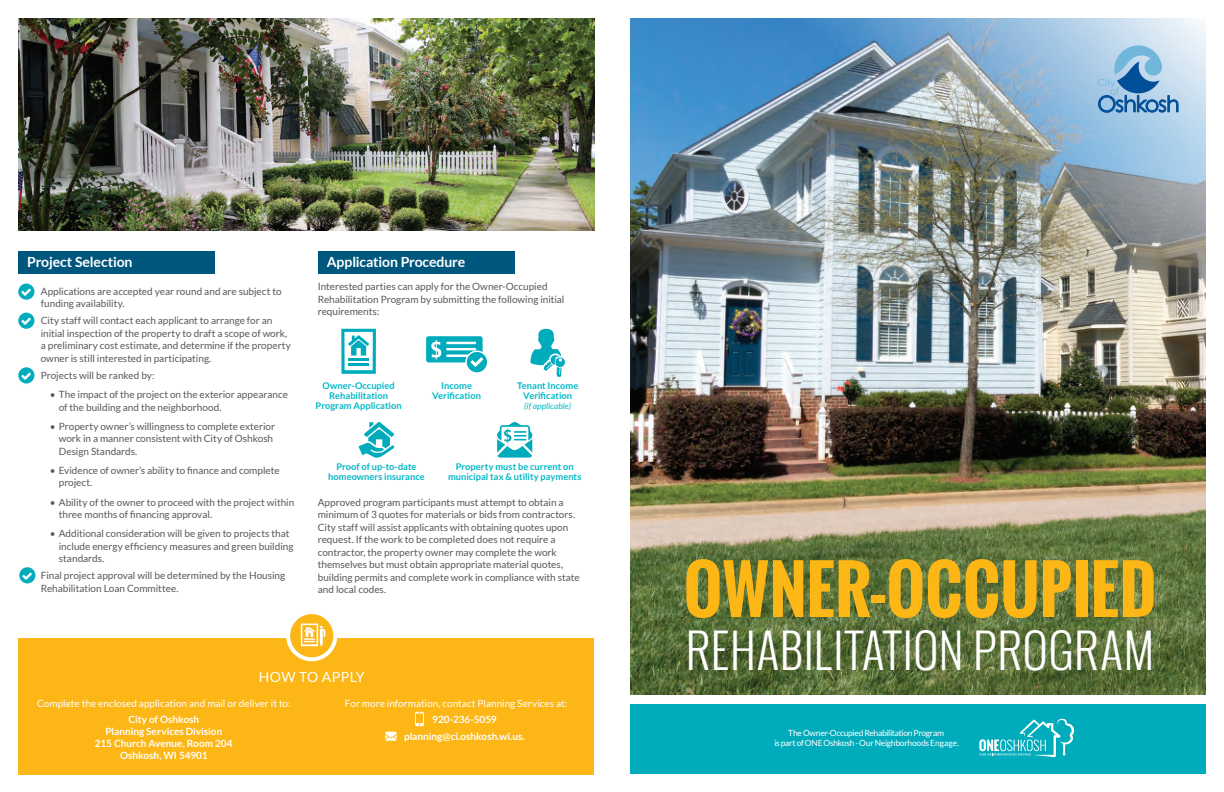
<style>
.page{position:relative;width:1224px;height:792px;background:#fff}
.page>*{position:absolute;margin:0;border:0;box-sizing:border-box;transform-origin:0 0}
.t1{font:700 64.6px "Oswald";letter-spacing:.005em;color:#fcb615}
.t2{font:300 46.9px "Oswald";letter-spacing:.015em;color:#fff}
.t3{font:700 14px "Lato";letter-spacing:-.01em;color:#fff}
.t4{font:14px "Lato";letter-spacing:.03em;color:#fff}
.t5{font:10px/12.5px "Lato";color:#57585a}
.t6{font:700 10px/12px "Lato";color:#fff;text-align:center}
.t7{font:10px "Lato";color:#fff}
.t8{font:700 9.2px/10px "Lato";color:#00b8c7;text-align:center}
.t9{font:8.5px/10.2px "Lato";letter-spacing:-.035em;color:#fff;text-align:center}
.t10{font:italic 8.5px "Lato";letter-spacing:.005em;color:#00b8c7}
</style>
<div class="page">
<img style="left:18px;top:18px;width:577px;height:212px">
<div style="left:18px;top:251px;width:196px;height:22px;background:#00577d"></div>
<div style="left:318px;top:251px;width:196px;height:22px;background:#00577d"></div>
<img style="left:630px;top:18px;width:576px;height:676px">
<div style="left:630px;top:704px;width:576px;height:70px;background:#00acbc"></div>
<div style="left:18px;top:638px;width:576px;height:136px;background:#fcb615"></div>
<svg style="left:288px;top:612px;width:47px;height:47px"></svg>
<div style="left:286px;top:610px;width:51px;height:51px;border:4px solid #fff;border-radius:50%"></div>
<svg style="left:301px;top:624px;width:24px;height:22px"></svg>
<svg style="left:979px;top:719px;width:96px;height:38px"></svg>
<svg style="left:17px;top:283px;width:18px;height:18px"></svg>
<div style="left:16px;top:282px;width:20px;height:20px;border:2px solid #fff;border-radius:50%"></div>
<svg style="left:17px;top:312px;width:18px;height:18px"></svg>
<div style="left:16px;top:311px;width:20px;height:20px;border:2px solid #fff;border-radius:50%"></div>
<svg style="left:17px;top:366px;width:18px;height:19px"></svg>
<div style="left:16px;top:365px;width:20px;height:21px;border:2px solid #fff;border-radius:50%"></div>
<svg style="left:18px;top:566px;width:18px;height:18px"></svg>
<div style="left:17px;top:565px;width:20px;height:20px;border:2px solid #fff;border-radius:50%"></div>
<svg style="left:415px;top:712px;width:9px;height:14px"></svg>
<svg style="left:385px;top:732px;width:12px;height:9px"></svg>
<svg style="left:341px;top:329px;width:35px;height:45px"></svg>
<svg style="left:426px;top:336px;width:61px;height:36px"></svg>
<svg style="left:530px;top:328px;width:35px;height:49px"></svg>
<svg style="left:358px;top:422px;width:37px;height:36px"></svg>
<svg style="left:497px;top:422px;width:35px;height:36px"></svg>
<svg style="left:1098px;top:45px;width:80px;height:67px;background:#87b3d7"></svg>
<svg style="left:22px;top:289px;width:9px;height:7px"></svg>
<svg style="left:22px;top:318px;width:9px;height:7px"></svg>
<svg style="left:22px;top:372px;width:9px;height:8px"></svg>
<svg style="left:23px;top:572px;width:9px;height:8px"></svg>
<p class="t3" style="left:27px;top:253px;width:107px">Project Selection</p>
<p class="t5" style="left:41px;top:285px;width:242px">Applications are accepted year round and are subject to funding availability.</p>
<p class="t5" style="left:41px;top:314px;width:252px">City staff will contact each applicant to arrange for an initial inspection of the property to draft a scope of work, a preliminary cost estimate, and determine if the property owner is still interested in participating.</p>
<p class="t5" style="left:41px;top:369px;width:115px">Projects will be ranked by:</p>
<p class="t5" style="left:59px;top:388px;width:231px;text-indent:-9px">• The impact of the project on the exterior appearance of the building and the neighborhood.</p>
<p class="t5" style="left:59px;top:420px;width:218px;text-indent:-9px">• Property owner’s willingness to complete exterior work in a manner consistent with City of Oshkosh<br>Design Standards.</p>
<p class="t5" style="left:59px;top:464px;width:222px;text-indent:-9px">• Evidence of owner’s ability to finance and complete project.</p>
<p class="t5" style="left:59px;top:496px;width:237px;text-indent:-9px">• Ability of the owner to proceed with the project within three months of financing approval.</p>
<p class="t5" style="left:59px;top:527px;width:236px;text-indent:-9px">• Additional consideration will be given to projects that include energy efficiency measures and green building standards.</p>
<p class="t5" style="left:41px;top:569px;width:246px">Final project approval will be determined by the Housing<br>Rehabilitation Loan Committee.</p>
<p class="t3" style="left:327px;top:253px;width:140px">Application Procedure</p>
<p class="t5" style="left:318px;top:280px;width:248px">Interested parties can apply for the Owner-Occupied<br>Rehabilitation Program by submitting the following initial requirements:</p>
<p class="t8" style="left:316px;top:380px;width:87px">Owner-Occupied<br>Rehabilitation<br>Program Application</p>
<p class="t8" style="left:432px;top:380px;width:50px">Income<br>Verification</p>
<p class="t8" style="left:517px;top:380px;width:63px">Tenant Income<br>Verification</p>
<p class="t10" style="left:524px;top:401px;width:48px">(if applicable)</p>
<p class="t8" style="left:328px;top:461px;width:98px">Proof of up-to-date homeowners insurance</p>
<p class="t8" style="left:448px;top:461px;width:135px">Property must be current on municipal tax &amp; utility payments</p>
<p class="t5" style="left:318px;top:496px;width:263px">Approved program participants must attempt to obtain a minimum of 3 quotes for materials or bids from contractors.<br>City staff will assist applicants with obtaining quotes upon request. If the work to be completed does not require a contractor, the property owner may complete the work themselves but must obtain appropriate material quotes, building permits and complete work in compliance with state and local codes.</p>
<p class="t4" style="left:259px;top:669px;width:107px">HOW TO APPLY</p>
<p class="t7" style="left:37px;top:698px;width:255px">Complete the enclosed application and mail or deliver it to:</p>
<p class="t6" style="left:95px;top:713px;width:139px">City of Oshkosh<br>Planning Services Division<br>215 Church Avenue, Room 204<br>Oshkosh, WI 54901</p>
<p class="t7" style="left:345px;top:698px;width:224px">For more information, contact Planning Services at:</p>
<p class="t6" style="left:432px;top:713px;width:66px">920-236-5059</p>
<p class="t6" style="left:404px;top:730px;width:122px">planning@ci.oshkosh.wi.us.</p>
<p class="t1" style="left:684px;top:541px;width:474px">OWNER-OCCUPIED</p>
<p class="t2" style="left:686px;top:619px;width:470px">REHABILITATION PROGRAM</p>
<p class="t9" style="left:774px;top:728px;width:186px">The Owner-Occupied Rehabilitation Program<br>is part of ONE Oshkosh - Our Neighborhoods Engage.</p>
</div>
